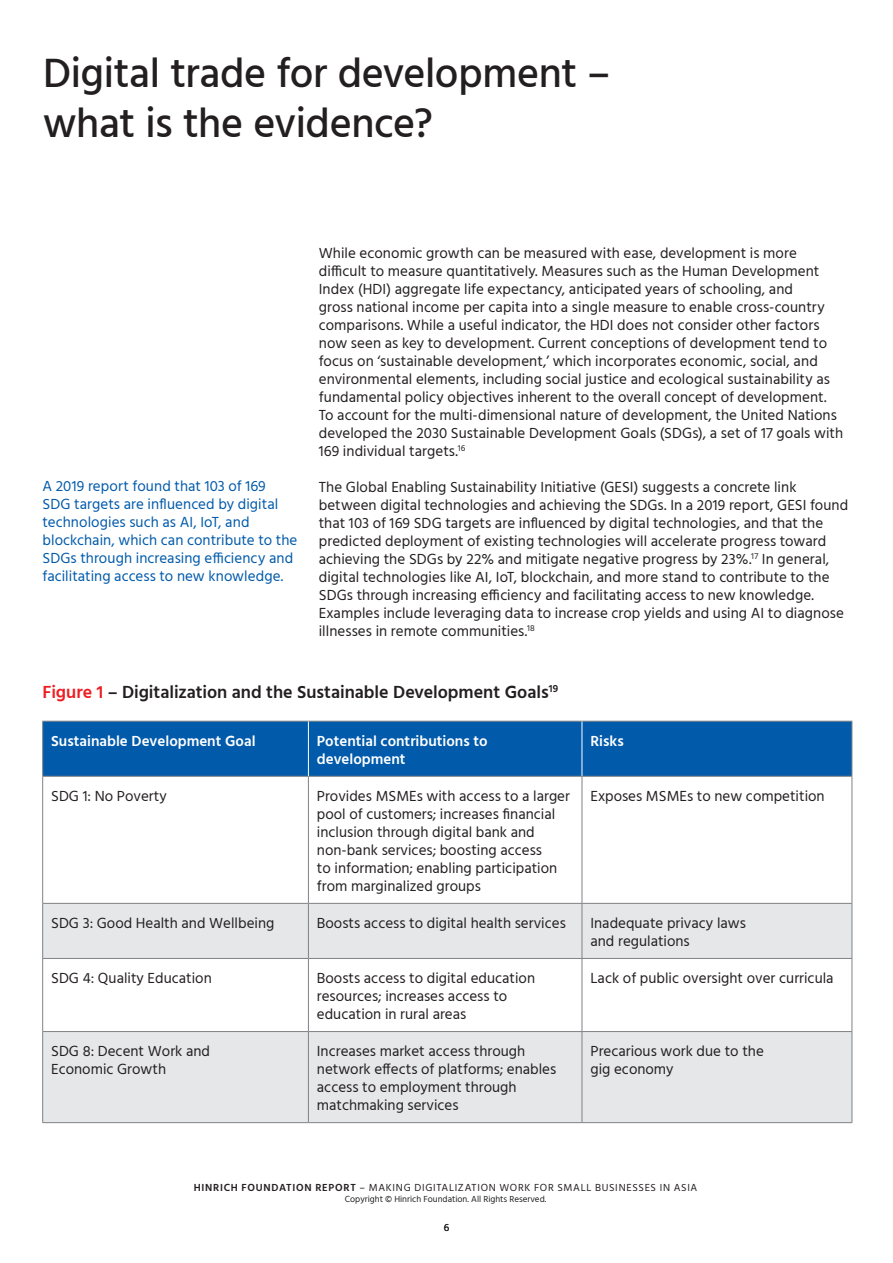
<style>
.page{position:relative;width:893px;height:1263px;background:#fff}
.page>*{position:absolute;margin:0;border:0;box-sizing:border-box;transform-origin:0 0}
.H1_-_headline_Black{font:500 42px/50.4px "Hind";letter-spacing:-.01em;color:#231f20}
.Body_copy{font:600 18px "Hind";letter-spacing:-.005em;color:#231f20}
.t1{font:15px/18px "Hind";color:#231f20}
.t2{font:15px/18px "Hind";letter-spacing:.005em;color:#015aaa}
.t3{font:600 15px/18px "Hind";color:#fff}
.t4{font:10.5px "Hind";letter-spacing:.065em;color:#231f20}
.t5{font:9px "Hind";color:#231f20}
.s1{color:#ee1d23}
.s2{font-weight:600}
</style>
<div class="page">
<div style="left:43px;top:722px;width:809px;height:54px;background:#015aaa"></div>
<div style="left:43px;top:904px;width:809px;height:54px;background:#e6e7e9"></div>
<div style="left:43px;top:1032px;width:809px;height:90px;background:#e6e7e9"></div>
<hr style="left:42px;top:721px;width:266px;height:1px;background:#808285">
<hr style="left:42px;top:721px;width:1px;height:55px;background:#808285">
<hr style="left:308px;top:721px;width:274px;height:1px;background:#808285">
<hr style="left:582px;top:721px;width:270px;height:1px;background:#808285">
<hr style="left:852px;top:721px;width:1px;height:55px;background:#808285">
<hr style="left:42px;top:777px;width:1px;height:126px;background:#808285">
<hr style="left:852px;top:777px;width:1px;height:126px;background:#808285">
<hr style="left:42px;top:959px;width:1px;height:72px;background:#808285">
<hr style="left:852px;top:959px;width:1px;height:72px;background:#808285">
<hr style="left:42px;top:776px;width:266px;height:1px;background:#808285">
<hr style="left:308px;top:776px;width:274px;height:1px;background:#808285">
<hr style="left:308px;top:777px;width:1px;height:126px;background:#808285">
<hr style="left:582px;top:776px;width:270px;height:1px;background:#808285">
<hr style="left:582px;top:777px;width:1px;height:126px;background:#808285">
<hr style="left:308px;top:959px;width:1px;height:72px;background:#808285">
<hr style="left:582px;top:959px;width:1px;height:72px;background:#808285">
<hr style="left:308px;top:721px;width:1px;height:55px;background:#fff">
<hr style="left:582px;top:721px;width:1px;height:55px;background:#fff">
<hr style="left:42px;top:903px;width:266px;height:1px;background:#808285">
<hr style="left:42px;top:904px;width:1px;height:54px;background:#808285">
<hr style="left:42px;top:958px;width:266px;height:1px;background:#808285">
<hr style="left:308px;top:903px;width:274px;height:1px;background:#808285">
<hr style="left:308px;top:904px;width:1px;height:54px;background:#808285">
<hr style="left:308px;top:958px;width:274px;height:1px;background:#808285">
<hr style="left:582px;top:903px;width:270px;height:1px;background:#808285">
<hr style="left:582px;top:904px;width:1px;height:54px;background:#808285">
<hr style="left:852px;top:904px;width:1px;height:54px;background:#808285">
<hr style="left:582px;top:958px;width:270px;height:1px;background:#808285">
<hr style="left:42px;top:1031px;width:266px;height:1px;background:#808285">
<hr style="left:42px;top:1032px;width:1px;height:90px;background:#808285">
<hr style="left:42px;top:1122px;width:266px;height:1px;background:#808285">
<hr style="left:308px;top:1031px;width:274px;height:1px;background:#808285">
<hr style="left:308px;top:1032px;width:1px;height:90px;background:#808285">
<hr style="left:308px;top:1122px;width:274px;height:1px;background:#808285">
<hr style="left:582px;top:1031px;width:270px;height:1px;background:#808285">
<hr style="left:582px;top:1032px;width:1px;height:90px;background:#808285">
<hr style="left:852px;top:1032px;width:1px;height:90px;background:#808285">
<hr style="left:582px;top:1122px;width:270px;height:1px;background:#808285">
<p class="H1_-_headline_Black" style="left:43px;top:50px;width:569px">Digital trade for development – what is the evidence?</p>
<p class="t2" style="left:43px;top:478px;width:256px">A 2019 report found that 103 of 169<br>SDG targets are influenced by digital technologies such as AI, IoT, and blockchain, which can contribute to the SDGs through increasing efficiency and facilitating access to new knowledge.</p>
<p class="t1" style="left:319px;top:245px;width:526px">While economic growth can be measured with ease, development is more difficult to measure quantitatively. Measures such as the Human Development Index (HDI) aggregate life expectancy, anticipated years of schooling, and<br>gross national income per capita into a single measure to enable cross-country comparisons. While a useful indicator, the HDI does not consider other factors now seen as key to development. Current conceptions of development tend to focus on ‘sustainable development,’ which incorporates economic, social, and environmental elements, including social justice and ecological sustainability as fundamental policy objectives inherent to the overall concept of development.<br>To account for the multi-dimensional nature of development, the United Nations developed the 2030 Sustainable Development Goals (SDGs), a set of 17 goals with 169 individual targets.<sup>16</sup></p>
<p class="t1" style="left:319px;top:479px;width:531px">The Global Enabling Sustainability Initiative (GESI) suggests a concrete link between digital technologies and achieving the SDGs. In a 2019 report, GESI found that 103 of 169 SDG targets are influenced by digital technologies, and that the predicted deployment of existing technologies will accelerate progress toward achieving the SDGs by 22% and mitigate negative progress by 23%.<sup>17</sup> In general, digital technologies like AI, IoT, blockchain, and more stand to contribute to the SDGs through increasing efficiency and facilitating access to new knowledge.<br>Examples include leveraging data to increase crop yields and using AI to diagnose illnesses in remote communities.<sup>18</sup></p>
<p class="Body_copy" style="left:43px;top:680px;width:517px"><span class="s1">Figure 1</span> – Digitalization and the Sustainable Development Goals<sup>19</sup></p>
<p class="t3" style="left:51px;top:732px;width:206px">Sustainable Development Goal</p>
<p class="t3" style="left:317px;top:732px;width:172px">Potential contributions to development</p>
<p class="t3" style="left:590px;top:732px;width:35px">Risks</p>
<p class="t1" style="left:51px;top:787px;width:117px">SDG 1: No Poverty</p>
<p class="t1" style="left:317px;top:787px;width:255px">Provides MSMEs with access to a larger pool of customers; increases financial inclusion through digital bank and non-bank services; boosting access<br>to information; enabling participation from marginalized groups</p>
<p class="t1" style="left:590px;top:787px;width:236px">Exposes MSMEs to new competition</p>
<p class="t1" style="left:51px;top:914px;width:225px">SDG 3: Good Health and Wellbeing</p>
<p class="t1" style="left:317px;top:914px;width:250px">Boosts access to digital health services</p>
<p class="t1" style="left:590px;top:914px;width:157px">Inadequate privacy laws and regulations</p>
<p class="t1" style="left:51px;top:969px;width:162px">SDG 4: Quality Education</p>
<p class="t1" style="left:317px;top:969px;width:220px">Boosts access to digital education resources; increases access to education in rural areas</p>
<p class="t1" style="left:590px;top:969px;width:245px">Lack of public oversight over curricula</p>
<p class="t1" style="left:51px;top:1043px;width:160px">SDG 8: Decent Work and<br>Economic Growth</p>
<p class="t1" style="left:317px;top:1043px;width:241px">Increases market access through network effects of platforms; enables access to employment through matchmaking services</p>
<p class="t1" style="left:590px;top:1043px;width:175px">Precarious work due to the gig economy</p>
<p class="t4" style="left:194px;top:1181px;width:505px"><span class="s2">HINRICH FOUNDATION REPORT</span> – MAKING DIGITALIZATION WORK FOR SMALL BUSINESSES IN ASIA</p>
<p class="t5" style="left:345px;top:1193px;width:203px">Copyright © Hinrich Foundation. All Rights Reserved.</p>
<p class="t4" style="left:444px;top:1220px;width:7px">6</p>
</div>
